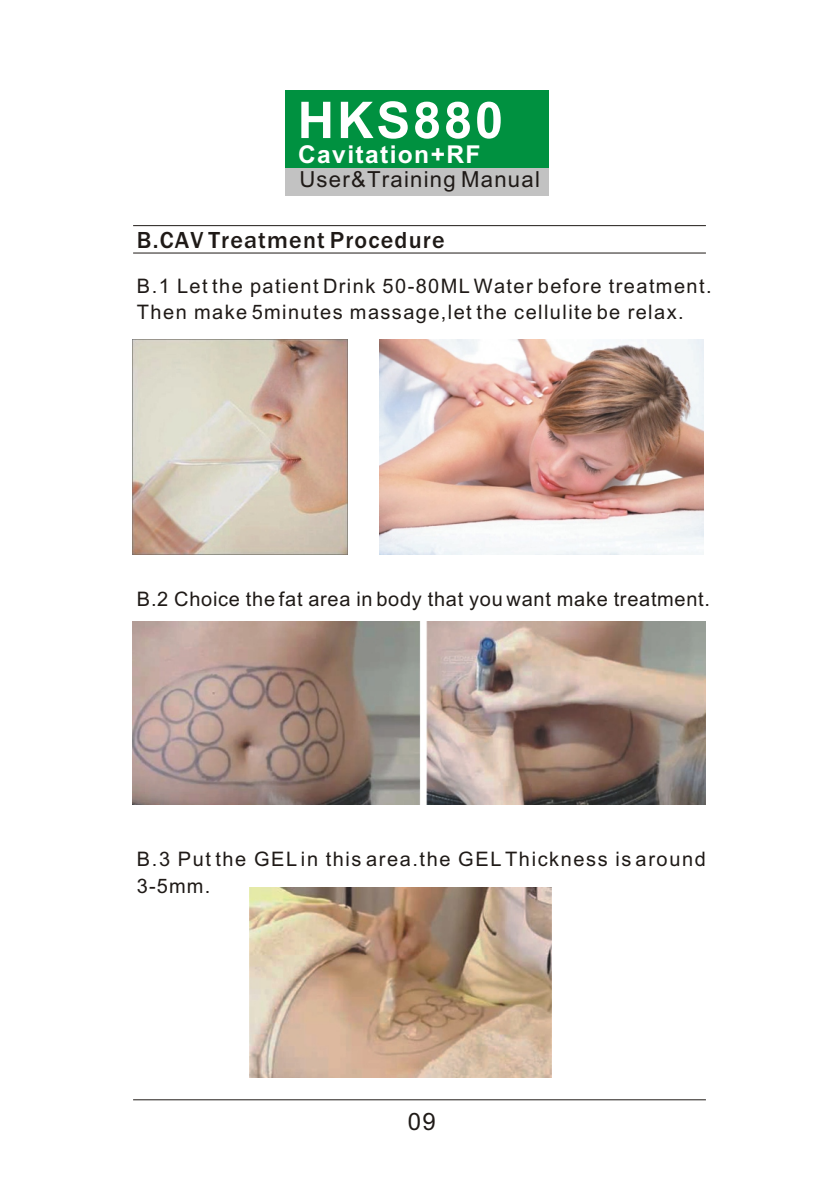
<style>
.page{position:relative;width:840px;height:1192px;background:#fff}
.page>*{position:absolute;margin:0;border:0;box-sizing:border-box;transform-origin:0 0}
.t1{font:700 50.6px "Arial";letter-spacing:.055em;color:#fff}
.t2{font:700 24.6px "Arial";letter-spacing:.055em;color:#fff}
.t3{font:500 24px "Franklin Gothic";letter-spacing:.05em;color:#1f1a17}
.t4{font:24px "Arial";color:#1f1a17}
.t5{font:22.2px "Arial";letter-spacing:.055em;color:#1f1a17}
.t6{font:20px/26px "Arial";letter-spacing:.07em;color:#1f1a17}
.t7{font:20px "Arial";letter-spacing:.035em;color:#1f1a17}
</style>
<div class="page">
<hr style="left:133px;top:225px;width:573px;height:1px;background:#1f1a17">
<hr style="left:133px;top:253px;width:573px;height:1px;background:#1f1a17">
<hr style="left:133px;top:1099px;width:573px;height:1px;background:#1f1a17">
<img style="left:380px;top:339px;width:324px;height:216px">
<img style="left:132px;top:339px;width:216px;height:216px">
<img style="left:132px;top:621px;width:573px;height:184px">
<img style="left:249px;top:887px;width:302px;height:190px">
<div style="left:286px;top:90px;width:263px;height:78px;background:#009140"></div>
<div style="left:286px;top:168px;width:263px;height:27px;background:#c2c2c2"></div>
<h1 class="t1" style="left:298px;top:101px;width:207px">HKS880</h1>
<p class="t5" style="left:299px;top:171px;width:242px">User&amp;Training Manual</p>
<p class="t2" style="left:298px;top:145px;width:184px">Cavitation+RF</p>
<p class="t3" style="left:137px;top:232px;width:309px">B.CAV Treatment Procedure</p>
<p class="t6" style="left:137px;top:275px;width:576px">B.1 Let the patient Drink 50-80ML Water before treatment.<br>Then make 5minutes massage,let the cellulite be relax.</p>
<p class="t7" style="left:137px;top:591px;width:575px">B.2 Choice the fat area in body that you want make treatment.</p>
<p class="t6" style="left:137px;top:848px;width:570px">B.3 Put the GEL in this area.the GEL Thickness is around<br>3-5mm.</p>
<p class="t4" style="left:408px;top:1112px;width:30px">09</p>
</div>
